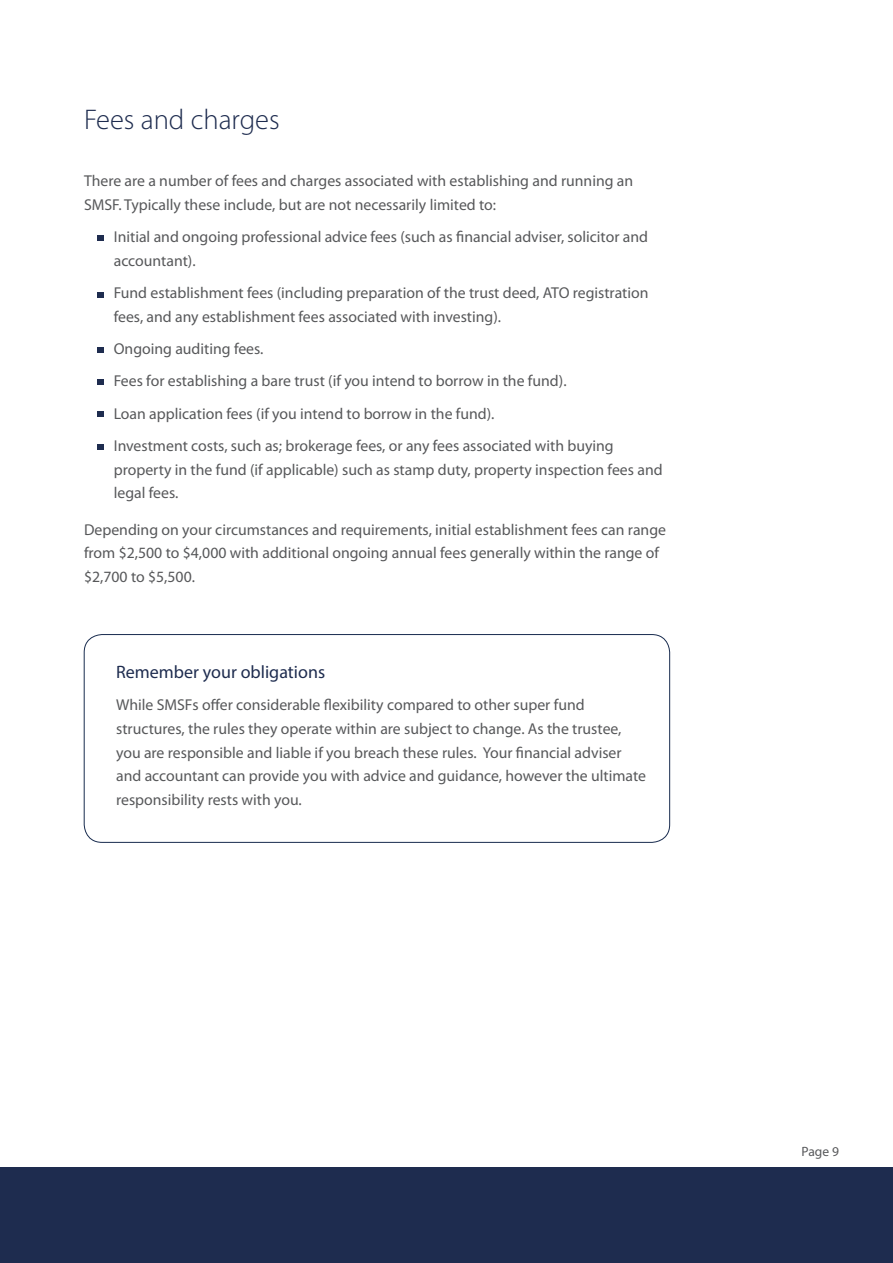
<style>
.page{position:relative;width:893px;height:1263px;background:#fff}
.page>*{position:absolute;margin:0;border:0;box-sizing:border-box;transform-origin:0 0}
.t1{font:300 28.5px "Myriad Pro";color:#1e2c4f}
.t2{font:18px "Myriad Pro";color:#1e2c4f}
.t3{font:15.75px/23.7px "Myriad Pro";color:#57585a}
.t4{font:13.5px "Myriad Pro";color:#57585a}
</style>
<div class="page">
<div style="left:0;top:1167px;width:893px;height:96px;background:#1e2c4f"></div>
<div style="left:84px;top:634px;width:586px;height:208px;border:1px solid #182b4e;border-radius:18px"></div>
<svg style="left:97px;top:292px;width:7px;height:5px"></svg>
<svg style="left:97px;top:236px;width:7px;height:5px"></svg>
<div style="left:97px;top:347px;width:7px;height:6px;background:#1e2c4f"></div>
<svg style="left:97px;top:380px;width:7px;height:5px"></svg>
<svg style="left:97px;top:412px;width:7px;height:5px"></svg>
<svg style="left:97px;top:444px;width:7px;height:5px"></svg>
<p class="t1" style="left:84px;top:104px;width:197px">Fees and charges</p>
<p class="t3" style="left:84px;top:169px;width:551px">There are a number of fees and charges associated with establishing and running an<br>SMSF. Typically these include, but are not necessarily limited to:</p>
<p class="t3" style="left:114px;top:225px;width:536px">Initial and ongoing professional advice fees (such as financial adviser, solicitor and accountant).</p>
<p class="t3" style="left:114px;top:281px;width:536px">Fund establishment fees (including preparation of the trust deed, ATO registration fees, and any establishment fees associated with investing).</p>
<p class="t3" style="left:114px;top:337px;width:151px">Ongoing auditing fees.</p>
<p class="t3" style="left:114px;top:369px;width:454px">Fees for establishing a bare trust (if you intend to borrow in the fund).</p>
<p class="t3" style="left:114px;top:401px;width:382px">Loan application fees (if you intend to borrow in the fund).</p>
<p class="t3" style="left:114px;top:433px;width:550px">Investment costs, such as; brokerage fees, or any fees associated with buying property in the fund (if applicable) such as stamp duty, property inspection fees and legal fees.</p>
<p class="t3" style="left:84px;top:517px;width:584px">Depending on your circumstances and requirements, initial establishment fees can range from $2,500 to $4,000 with additional ongoing annual fees generally within the range of $2,700 to $5,500.</p>
<p class="t2" style="left:116px;top:661px;width:210px">Remember your obligations</p>
<p class="t3" style="left:116px;top:693px;width:531px">While SMSFs offer considerable flexibility compared to other super fund structures, the rules they operate within are subject to change. As the trustee, you are responsible and liable if you breach these rules. Your financial adviser and accountant can provide you with advice and guidance, however the ultimate responsibility rests with you.</p>
<p class="t4" style="left:801px;top:1143px;width:39px">Page 9</p>
</div>
